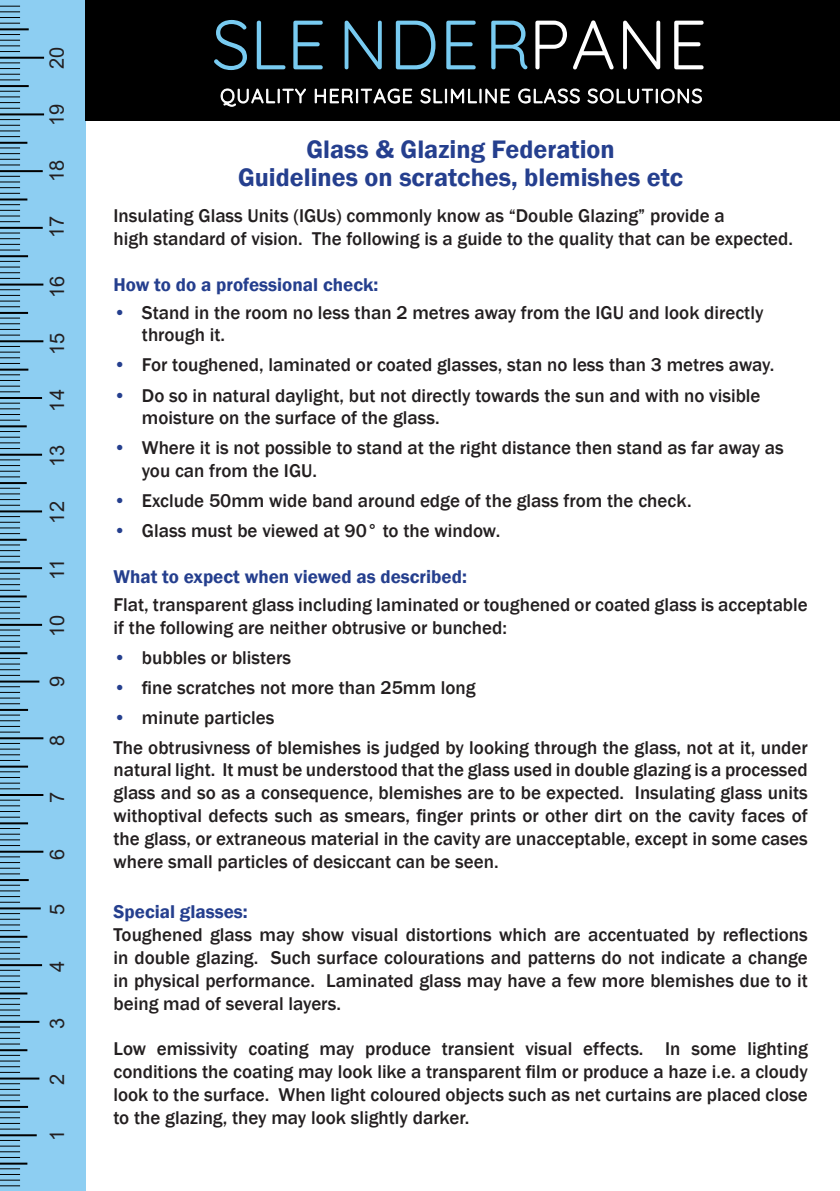
<style>
.page{position:relative;width:840px;height:1191px;background:#fff}
.page>*{position:absolute;margin:0;border:0;box-sizing:border-box;transform-origin:0 0}
.t1{font:69.6px "Quicksand";letter-spacing:.015em;color:#78cbf1}
.t2{font:600 26px "Franklin Gothic";color:#253f8e}
.t3{font:20px "Arial";color:#231f20}
.t4{font:500 19px/22.8px "Franklin Gothic";color:#231f20}
.t5{font:600 19px "Franklin Gothic";color:#253f8e}
.s1{color:#fff}
.s2{color:#253f8e}
</style>
<div class="page">
<div style="left:0;top:0;width:85px;height:1191px;background:#8dcef2"></div>
<div style="left:85px;top:0;width:754px;height:121px;background:#000"></div>
<svg style="left:221px;top:88px;width:85px;height:19px"></svg>
<svg style="left:314px;top:88px;width:98px;height:16px"></svg>
<svg style="left:420px;top:88px;width:89px;height:16px"></svg>
<svg style="left:518px;top:88px;width:61px;height:16px"></svg>
<svg style="left:587px;top:89px;width:114px;height:15px"></svg>
<hr style="left:0;top:57px;width:44px;height:2px;background:#000">
<hr style="left:0;top:113px;width:44px;height:2px;background:#000">
<hr style="left:0;top:170px;width:43px;height:2px;background:#000">
<hr style="left:0;top:227px;width:43px;height:2px;background:#000">
<hr style="left:0;top:283px;width:43px;height:2px;background:#000">
<hr style="left:0;top:340px;width:43px;height:2px;background:#000">
<hr style="left:0;top:397px;width:42px;height:2px;background:#000">
<hr style="left:0;top:454px;width:42px;height:2px;background:#000">
<hr style="left:0;top:510px;width:42px;height:2px;background:#000">
<hr style="left:0;top:567px;width:42px;height:2px;background:#000">
<hr style="left:0;top:624px;width:42px;height:2px;background:#000">
<hr style="left:0;top:680px;width:39px;height:2px;background:#000">
<hr style="left:0;top:737px;width:43px;height:2px;background:#000">
<hr style="left:0;top:794px;width:43px;height:2px;background:#000">
<hr style="left:0;top:850px;width:43px;height:2px;background:#000">
<hr style="left:0;top:907px;width:41px;height:2px;background:#000">
<hr style="left:0;top:964px;width:42px;height:2px;background:#000">
<hr style="left:0;top:1020px;width:39px;height:2px;background:#000">
<hr style="left:0;top:1077px;width:39px;height:2px;background:#000">
<hr style="left:0;top:1134px;width:37px;height:2px;background:#000">
<hr style="left:0;top:28px;width:29px;height:2px;background:#000">
<hr style="left:0;top:85px;width:29px;height:2px;background:#000">
<hr style="left:0;top:142px;width:27px;height:2px;background:#000">
<hr style="left:0;top:198px;width:27px;height:2px;background:#000">
<hr style="left:0;top:255px;width:28px;height:2px;background:#000">
<hr style="left:0;top:312px;width:28px;height:2px;background:#000">
<hr style="left:0;top:369px;width:28px;height:2px;background:#000">
<hr style="left:0;top:425px;width:27px;height:2px;background:#000">
<hr style="left:0;top:482px;width:27px;height:2px;background:#000">
<hr style="left:0;top:539px;width:27px;height:2px;background:#000">
<hr style="left:0;top:595px;width:27px;height:2px;background:#000">
<hr style="left:0;top:652px;width:27px;height:2px;background:#000">
<hr style="left:0;top:709px;width:28px;height:2px;background:#000">
<hr style="left:0;top:765px;width:28px;height:2px;background:#000">
<hr style="left:0;top:822px;width:28px;height:2px;background:#000">
<hr style="left:0;top:879px;width:29px;height:2px;background:#000">
<hr style="left:0;top:935px;width:27px;height:2px;background:#000">
<hr style="left:0;top:992px;width:27px;height:2px;background:#000">
<hr style="left:0;top:1049px;width:27px;height:2px;background:#000">
<hr style="left:0;top:1106px;width:28px;height:2px;background:#000">
<hr style="left:0;top:1162px;width:27px;height:2px;background:#000">
<svg style="left:0;top:6px;width:20px;height:18px"></svg>
<svg style="left:0;top:34px;width:20px;height:18px"></svg>
<svg style="left:0;top:62px;width:20px;height:18px"></svg>
<svg style="left:0;top:91px;width:20px;height:18px"></svg>
<svg style="left:0;top:119px;width:20px;height:18px"></svg>
<svg style="left:0;top:147px;width:20px;height:18px"></svg>
<svg style="left:0;top:176px;width:20px;height:18px"></svg>
<svg style="left:0;top:204px;width:20px;height:18px"></svg>
<svg style="left:0;top:232px;width:20px;height:18px"></svg>
<svg style="left:0;top:261px;width:20px;height:18px"></svg>
<svg style="left:0;top:289px;width:20px;height:18px"></svg>
<svg style="left:0;top:317px;width:20px;height:18px"></svg>
<svg style="left:0;top:346px;width:20px;height:18px"></svg>
<svg style="left:0;top:374px;width:20px;height:18px"></svg>
<svg style="left:0;top:403px;width:20px;height:18px"></svg>
<svg style="left:0;top:431px;width:20px;height:18px"></svg>
<svg style="left:0;top:459px;width:20px;height:18px"></svg>
<svg style="left:0;top:488px;width:20px;height:18px"></svg>
<svg style="left:0;top:516px;width:20px;height:18px"></svg>
<svg style="left:0;top:544px;width:20px;height:18px"></svg>
<svg style="left:0;top:573px;width:20px;height:18px"></svg>
<svg style="left:0;top:601px;width:20px;height:18px"></svg>
<svg style="left:0;top:629px;width:20px;height:18px"></svg>
<svg style="left:0;top:658px;width:20px;height:18px"></svg>
<svg style="left:0;top:686px;width:20px;height:18px"></svg>
<svg style="left:0;top:714px;width:20px;height:18px"></svg>
<svg style="left:0;top:743px;width:20px;height:18px"></svg>
<svg style="left:0;top:771px;width:20px;height:18px"></svg>
<svg style="left:0;top:799px;width:20px;height:18px"></svg>
<svg style="left:0;top:828px;width:20px;height:18px"></svg>
<svg style="left:0;top:856px;width:20px;height:18px"></svg>
<svg style="left:0;top:884px;width:20px;height:18px"></svg>
<svg style="left:0;top:913px;width:20px;height:18px"></svg>
<svg style="left:0;top:941px;width:20px;height:18px"></svg>
<svg style="left:0;top:969px;width:20px;height:18px"></svg>
<svg style="left:0;top:998px;width:20px;height:18px"></svg>
<svg style="left:0;top:1026px;width:20px;height:18px"></svg>
<svg style="left:0;top:1054px;width:20px;height:18px"></svg>
<svg style="left:0;top:1083px;width:20px;height:18px"></svg>
<svg style="left:0;top:1111px;width:20px;height:18px"></svg>
<svg style="left:0;top:1140px;width:20px;height:18px"></svg>
<svg style="left:0;top:1168px;width:20px;height:18px"></svg>
<p class="t3" style="left:43px;top:69px;width:24px;rotate:-90deg">20</p>
<p class="t3" style="left:43px;top:126px;width:24px;rotate:-90deg">19</p>
<p class="t3" style="left:43px;top:182px;width:24px;rotate:-90deg">18</p>
<p class="t3" style="left:43px;top:238px;width:24px;rotate:-90deg">17</p>
<p class="t3" style="left:43px;top:298px;width:24px;rotate:-90deg">16</p>
<p class="t3" style="left:43px;top:355px;width:24px;rotate:-90deg">15</p>
<p class="t3" style="left:43px;top:411px;width:24px;rotate:-90deg">14</p>
<p class="t3" style="left:43px;top:467px;width:24px;rotate:-90deg">13</p>
<p class="t3" style="left:43px;top:523px;width:24px;rotate:-90deg">12</p>
<p class="t3" style="left:43px;top:580px;width:22px;rotate:-90deg">11</p>
<p class="t3" style="left:43px;top:637px;width:24px;rotate:-90deg">10</p>
<p class="t3" style="left:43px;top:687px;width:13px;rotate:-90deg">9</p>
<p class="t3" style="left:43px;top:746px;width:13px;rotate:-90deg">8</p>
<p class="t3" style="left:43px;top:803px;width:13px;rotate:-90deg">7</p>
<p class="t3" style="left:43px;top:859px;width:13px;rotate:-90deg">6</p>
<p class="t3" style="left:43px;top:915px;width:13px;rotate:-90deg">5</p>
<p class="t3" style="left:43px;top:971px;width:13px;rotate:-90deg">4</p>
<p class="t3" style="left:43px;top:1028px;width:13px;rotate:-90deg">3</p>
<p class="t3" style="left:43px;top:1085px;width:13px;rotate:-90deg">2</p>
<p class="t3" style="left:43px;top:1140px;width:13px;rotate:-90deg">1</p>
<p class="t1" style="left:211px;top:-10px;width:496px">SLE NDER<span class="s1">PANE</span></p>
<p class="t2" style="left:306px;top:133px;width:309px">Glass &amp; Glazing Federation</p>
<p class="t2" style="left:238px;top:161px;width:446px">Guidelines on scratches, blemishes etc</p>
<p class="t4" style="left:113px;top:205px;width:612px">Insulating Glass Units (IGUs) commonly know as “Double Glazing” provide a</p>
<p class="t4" style="left:113px;top:227px;width:680px">high standard of vision. The following is a guide to the quality that can be expected.</p>
<p class="t5" style="left:113px;top:273px;width:266px">How to do a professional check:</p>
<p class="t4" style="left:142px;top:301px;width:622px;text-indent:-28px"><span class="s2">•</span> Stand in the room no less than 2 metres away from the IGU and look directly through it.</p>
<p class="t4" style="left:113px;top:354px;width:662px"><span class="s2">•</span> For toughened, laminated or coated glasses, stan no less than 3 metres away.</p>
<p class="t4" style="left:142px;top:384px;width:620px;text-indent:-28px"><span class="s2">•</span> Do so in natural daylight, but not directly towards the sun and with no visible moisture on the surface of the glass.</p>
<p class="t4" style="left:142px;top:437px;width:643px;text-indent:-28px"><span class="s2">•</span> Where it is not possible to stand at the right distance then stand as far away as you can from the IGU.</p>
<p class="t4" style="left:113px;top:489px;width:579px"><span class="s2">•</span> Exclude 50mm wide band around edge of the glass from the check.</p>
<p class="t4" style="left:113px;top:519px;width:388px"><span class="s2">•</span> Glass must be viewed at 90° to the window.</p>
<p class="t5" style="left:113px;top:565px;width:355px">What to expect when viewed as described:</p>
<p class="t4" style="left:113px;top:593px;width:695px">Flat, transparent glass including laminated or toughened or coated glass is acceptable if the following are neither obtrusive or bunched:</p>
<p class="t4" style="left:113px;top:646px;width:179px"><span class="s2">•</span> bubbles or blisters</p>
<p class="t4" style="left:113px;top:676px;width:363px"><span class="s2">•</span> fine scratches not more than 25mm long</p>
<p class="t4" style="left:113px;top:706px;width:162px"><span class="s2">•</span> minute particles</p>
<p class="t4" style="left:113px;top:736px;width:695px;text-align:justify">The obtrusivness of blemishes is judged by looking through the glass, not at it, under natural light. It must be understood that the glass used in double glazing is a processed glass and so as a consequence, blemishes are to be expected. Insulating glass units withoptival defects such as smears, finger prints or other dirt on the cavity faces of the glass, or extraneous material in the cavity are unacceptable, except in some cases where small particles of desiccant can be seen.</p>
<p class="t5" style="left:113px;top:900px;width:136px">Special glasses:</p>
<p class="t4" style="left:113px;top:923px;width:695px;text-align:justify">Toughened glass may show visual distortions which are accentuated by reflections in double glazing. Such surface colourations and patterns do not indicate a change in physical performance. Laminated glass may have a few more blemishes due to it being mad of several layers.</p>
<p class="t4" style="left:113px;top:1037px;width:695px;text-align:justify">Low emissivity coating may produce transient visual effects. In some lighting conditions the coating may look like a transparent film or produce a haze i.e. a cloudy look to the surface. When light coloured objects such as net curtains are placed close to the glazing, they may look slightly darker.</p>
</div>
